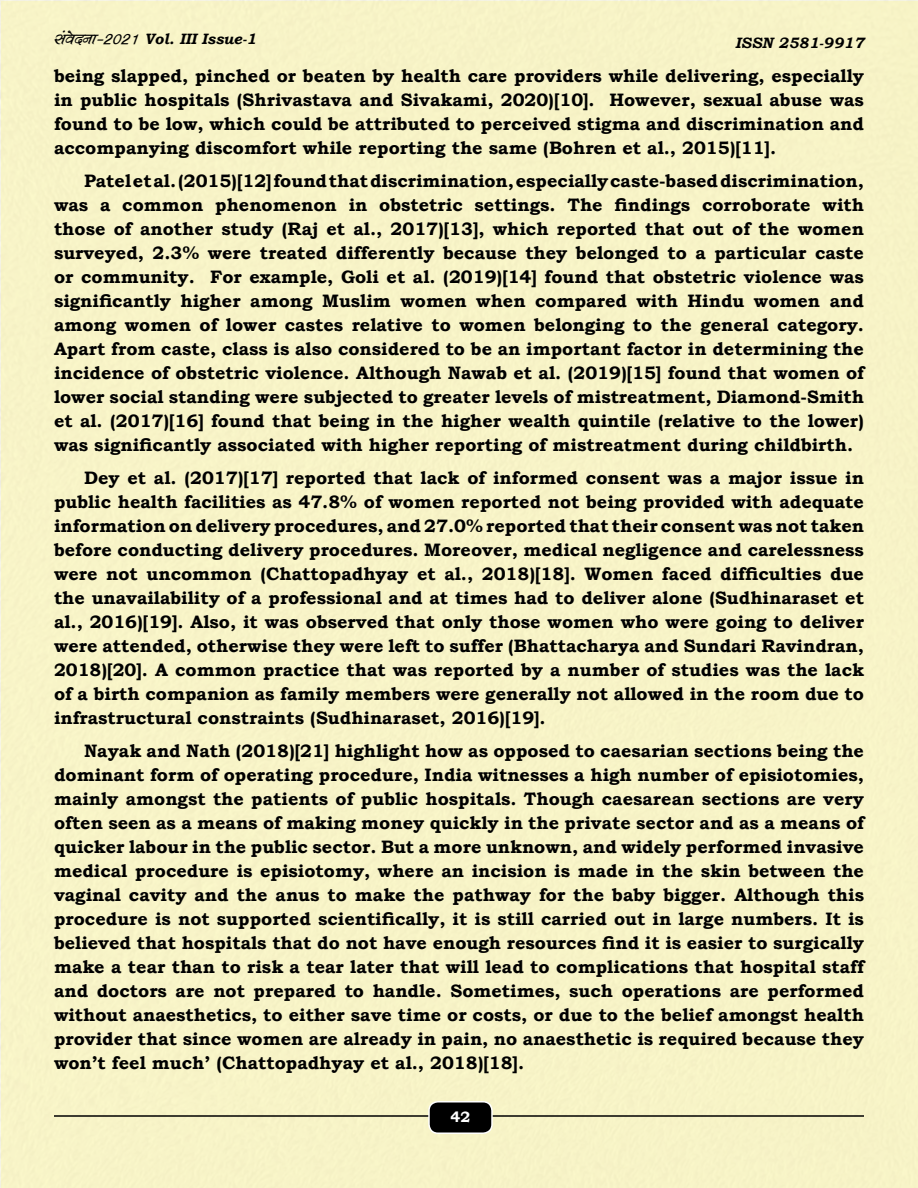
<style>
.page{position:relative;width:918px;height:1188px;background:#fff}
.page>*{position:absolute;margin:0;border:0;box-sizing:border-box;transform-origin:0 0}
.English_Paragrah{font:700 18px/24px "Bookman Old Style";color:#000;text-align:justify}
.t1{font:italic 700 15px "Bookman Old Style";color:#000}
.Eng__Article_Heading{font:700 15px "Bookman Old Style";color:#fff}
.s1{font-family:"Kruti Dev 500";font-weight:900;font-size:18px}
</style>
<div class="page">
<div style="left:2px;top:2px;width:916px;height:1186px;background:#f7f3c7"></div>
<hr style="left:54px;top:1115px;width:810px;height:2px;background:#000">
<div style="left:429px;top:1102px;width:63px;height:31px;background:#000;border-radius:9px"></div>
<div style="left:428px;top:1101px;width:65px;height:33px;border:2px solid #fff;border-radius:9px"></div>
<div style="left:430px;top:1111px;width:60px;height:12px;background:#000;border-radius:4px"></div>
<p class="t1" style="left:54px;top:28px;width:204px"><span class="s1">laosnuk&amp;2021</span> Vol. III Issue-1</p>
<p class="t1" style="left:735px;top:32px;width:130px">ISSN 2581-9917</p>
<p class="English_Paragrah" style="left:54px;top:64px;width:812px">being slapped, pinched or beaten by health care providers while delivering, especially in public hospitals (Shrivastava and Sivakami, 2020)[10]. However, sexual abuse was found to be low, which could be attributed to perceived stigma and discrimination and accompanying discomfort while reporting the same (Bohren et al., 2015)[11].</p>
<p class="English_Paragrah" style="left:54px;top:169px;width:812px;text-indent:30px">Patel et al. (2015)[12] found that discrimination, especially caste-based discrimination, was a common phenomenon in obstetric settings. The findings corroborate with those of another study (Raj et al., 2017)[13], which reported that out of the women surveyed, 2.3% were treated differently because they belonged to a particular caste or community. For example, Goli et al. (2019)[14] found that obstetric violence was significantly higher among Muslim women when compared with Hindu women and among women of lower castes relative to women belonging to the general category.<br>Apart from caste, class is also considered to be an important factor in determining the incidence of obstetric violence. Although Nawab et al. (2019)[15] found that women of lower social standing were subjected to greater levels of mistreatment, Diamond-Smith et al. (2017)[16] found that being in the higher wealth quintile (relative to the lower) was significantly associated with higher reporting of mistreatment during childbirth.</p>
<p class="English_Paragrah" style="left:54px;top:466px;width:812px;text-indent:30px">Dey et al. (2017)[17] reported that lack of informed consent was a major issue in public health facilities as 47.8% of women reported not being provided with adequate information on delivery procedures, and 27.0% reported that their consent was not taken before conducting delivery procedures. Moreover, medical negligence and carelessness were not uncommon (Chattopadhyay et al., 2018)[18]. Women faced difficulties due the unavailability of a professional and at times had to deliver alone (Sudhinaraset et al., 2016)[19]. Also, it was observed that only those women who were going to deliver were attended, otherwise they were left to suffer (Bhattacharya and Sundari Ravindran, 2018)[20]. A common practice that was reported by a number of studies was the lack of a birth companion as family members were generally not allowed in the room due to infrastructural constraints (Sudhinaraset, 2016)[19].</p>
<p class="English_Paragrah" style="left:54px;top:739px;width:812px;text-indent:30px">Nayak and Nath (2018)[21] highlight how as opposed to caesarian sections being the dominant form of operating procedure, India witnesses a high number of episiotomies, mainly amongst the patients of public hospitals. Though caesarean sections are very often seen as a means of making money quickly in the private sector and as a means of quicker labour in the public sector. But a more unknown, and widely performed invasive medical procedure is episiotomy, where an incision is made in the skin between the vaginal cavity and the anus to make the pathway for the baby bigger. Although this procedure is not supported scientifically, it is still carried out in large numbers. It is believed that hospitals that do not have enough resources find it is easier to surgically make a tear than to risk a tear later that will lead to complications that hospital staff and doctors are not prepared to handle. Sometimes, such operations are performed without anaesthetics, to either save time or costs, or due to the belief amongst health provider that since women are already in pain, no anaesthetic is required because they won’t feel much’ (Chattopadhyay et al., 2018)[18].</p>
<p class="Eng__Article_Heading" style="left:451px;top:1106px;width:21px">42</p>
</div>
